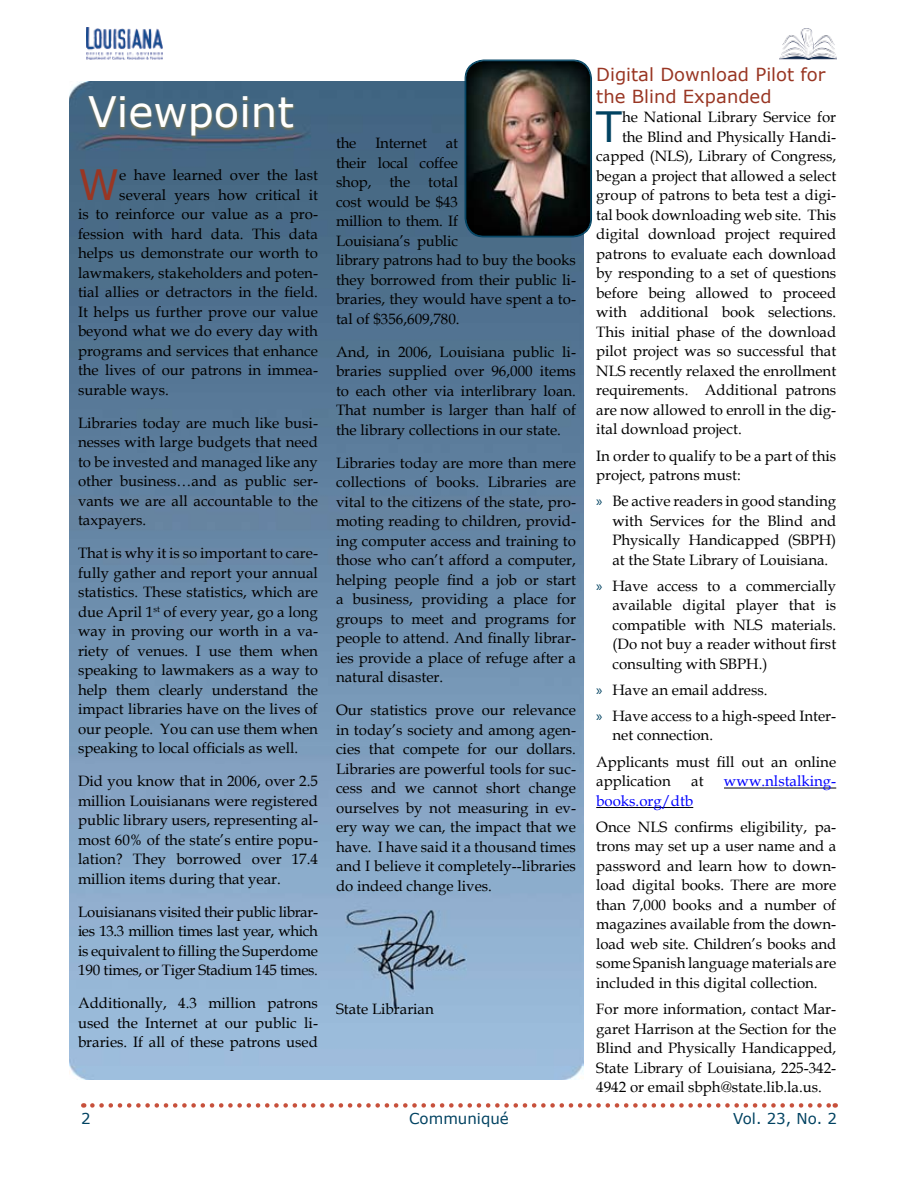
<style>
.page{position:relative;width:918px;height:1188px;background:#fff}
.page>*{position:absolute;margin:0;border:0;box-sizing:border-box;transform-origin:0 0}
.t1{font:42px "Verdana";color:#fff}
.t2{font:41.85px "Verdana";color:#993623}
.t3{font:41.85px "Verdana";color:#004261}
.t4{font:18px/21.6px "Verdana";color:#993623}
.t5{font:15px/19.5px "Book Antiqua";color:#000;text-align:justify}
.t6{font:15px "Book Antiqua";color:#00f}
.t7{font:15px "Verdana";color:#004261}
.t8{font:15px/26px "Myriad Pro";color:#004261}
</style>
<div class="page">
<svg style="left:92px;top:1103px;width:744px;height:5px"></svg>
<img style="left:780px;top:28px;width:57px;height:32px">
<img style="left:86px;top:28px;width:76px;height:32px">
<img style="left:69px;top:81px;width:514px;height:999px">
<div style="left:86px;top:95px;width:210px;height:46px;background:#9a813c;opacity:.75"></div>
<img style="left:465px;top:59px;width:127px;height:178px">
<hr style="left:724px;top:788px;width:112px;height:1px;background:#000">
<hr style="left:596px;top:807px;width:97px;height:1px;background:#000">
<h1 class="t1" style="left:88px;top:85px;width:207px">Viewpoint</h1>
<h2 class="t2" style="left:78px;top:158px;width:43px">W</h2>
<p class="t5" style="left:119px;top:165px;width:200px">e have learned over the last</p>
<p class="t5" style="left:119px;top:185px;width:200px">several years how critical it</p>
<p class="t5" style="left:78px;top:204px;width:241px">is to reinforce our value as a pro-</p>
<p class="t5" style="left:78px;top:224px;width:242px">fession with hard data. This data</p>
<p class="t5" style="left:78px;top:243px;width:241px">helps us demonstrate our worth to</p>
<p class="t5" style="left:78px;top:263px;width:241px">lawmakers, stakeholders and poten-</p>
<p class="t5" style="left:78px;top:282px;width:241px">tial allies or detractors in the field.</p>
<p class="t5" style="left:78px;top:302px;width:241px">It helps us further prove our value</p>
<p class="t5" style="left:78px;top:321px;width:241px">beyond what we do every day with</p>
<p class="t5" style="left:78px;top:341px;width:241px">programs and services that enhance</p>
<p class="t5" style="left:78px;top:360px;width:241px">the lives of our patrons in immea-</p>
<p class="t5" style="left:78px;top:380px;width:92px">surable ways.</p>
<p class="t5" style="left:78px;top:413px;width:241px">Libraries today are much like busi&shy;nesses with large budgets that need to be invested and managed like any other business…and as public ser&shy;vants we are all accountable to the taxpayers.</p>
<p class="t5" style="left:78px;top:543px;width:242px">That is why it is so important to care&shy;fully gather and report your annual statistics. These statistics, which are due April 1<sup>st</sup> of every year, go a long way in proving our worth in a va&shy;riety of venues. I use them when speaking to lawmakers as a way to help them clearly understand the impact libraries have on the lives of our people. You can use them when speaking to local officials as well.</p>
<p class="t5" style="left:78px;top:771px;width:241px">Did you know that in 2006, over 2.5 million Louisianans were registered public library users, representing al&shy;most 60% of the state’s entire popu&shy;lation? They borrowed over 17.4 million items during that year.</p>
<p class="t5" style="left:78px;top:902px;width:242px">Louisianans visited their public librar&shy;ies 13.3 million times last year, which is equivalent to filling the Superdome 190 times, or Tiger Stadium 145 times.</p>
<p class="t5" style="left:78px;top:993px;width:242px">Additionally, 4.3 million patrons used the Internet at our public li&shy;braries. If all of these patrons used</p>
<p class="t5" style="left:336px;top:133px;width:22px">the</p>
<p class="t5" style="left:375px;top:133px;width:53px">Internet</p>
<p class="t5" style="left:336px;top:133px;width:241px;text-align:left;text-indent:110px">at<br>their local coffee<br>shop, the total<br>cost would be $43<br>million to them. If<br>Louisiana’s public<br>library patrons had to buy the books they borrowed from their public li&shy;braries, they would have spent a to&shy;tal of $356,609,780.</p>
<p class="t5" style="left:336px;top:341px;width:242px">And, in 2006, Louisiana public li&shy;braries supplied over 96,000 items to each other via interlibrary loan.<br>That number is larger than half of the library collections in our state.</p>
<p class="t5" style="left:336px;top:452px;width:242px">Libraries today are more than mere collections of books. Libraries are vital to the citizens of the state, pro&shy;moting reading to children, provid&shy;ing computer access and training to those who can’t afford a computer, helping people find a job or start a business, providing a place for groups to meet and programs for people to attend. And finally librar&shy;ies provide a place of refuge after a natural disaster.</p>
<p class="t5" style="left:336px;top:700px;width:242px">Our statistics prove our relevance in today’s society and among agen&shy;cies that compete for our dollars.<br>Libraries are powerful tools for suc&shy;cess and we cannot short change ourselves by not measuring in ev&shy;ery way we can, the impact that we have. I have said it a thousand times and I believe it completely--libraries do indeed change lives.</p>
<p class="t5" style="left:336px;top:999px;width:99px">State Librarian</p>
<p class="t4" style="left:596px;top:63px;width:231px">Digital Download Pilot for the Blind Expanded</p>
<h2 class="t3" style="left:596px;top:100px;width:27px">T</h2>
<p class="t5" style="left:622px;top:107px;width:216px">he National Library Service for</p>
<p class="t5" style="left:622px;top:127px;width:216px">the Blind and Physically Handi-</p>
<p class="t5" style="left:596px;top:146px;width:241px">capped (NLS), Library of Congress,</p>
<p class="t5" style="left:596px;top:166px;width:242px">began a project that allowed a select</p>
<p class="t5" style="left:596px;top:185px;width:241px">group of patrons to beta test a digi-</p>
<p class="t5" style="left:596px;top:205px;width:242px">tal book downloading web site. This</p>
<p class="t5" style="left:596px;top:224px;width:241px">digital download project required</p>
<p class="t5" style="left:596px;top:244px;width:241px">patrons to evaluate each download</p>
<p class="t5" style="left:596px;top:263px;width:241px">by responding to a set of questions</p>
<p class="t5" style="left:596px;top:283px;width:241px">before being allowed to proceed</p>
<p class="t5" style="left:596px;top:302px;width:242px">with additional book selections.</p>
<p class="t5" style="left:596px;top:322px;width:241px">This initial phase of the download</p>
<p class="t5" style="left:596px;top:341px;width:241px">pilot project was so successful that</p>
<p class="t5" style="left:596px;top:361px;width:241px">NLS recently relaxed the enrollment</p>
<p class="t5" style="left:596px;top:380px;width:241px">requirements. Additional patrons</p>
<p class="t5" style="left:596px;top:400px;width:241px">are now allowed to enroll in the dig-</p>
<p class="t5" style="left:596px;top:419px;width:147px">ital download project.</p>
<p class="t5" style="left:596px;top:445px;width:241px">In order to qualify to be a part of this project, patrons must:</p>
<p class="t5" style="left:612px;top:491px;width:225px">Be active readers in good standing with Services for the Blind and Physically Handicapped (SBPH) at the State Library of Louisiana.</p>
<p class="t5" style="left:612px;top:576px;width:225px">Have access to a commercially available digital player that is compatible with NLS materials. (Do not buy a reader without first consulting with SBPH.)</p>
<p class="t5" style="left:612px;top:676px;width:225px;line-height:26px">Have an email address.<br>Have access to a high-speed Inter-</p>
<p class="t5" style="left:596px;top:722px;width:241px;line-height:26.2px;text-indent:16px">net connection.<br>Applicants must fill out an online</p>
<p class="t5" style="left:596px;top:771px;width:76px">application</p>
<p class="t5" style="left:691px;top:771px;width:14px">at</p>
<p class="t6" style="left:724px;top:771px;width:114px">www.nlstalking-</p>
<p class="t6" style="left:596px;top:790px;width:99px">books.org/dtb</p>
<p class="t5" style="left:596px;top:817px;width:242px">Once NLS confirms eligibility, pa&shy;trons may set up a user name and a password and learn how to down&shy;load digital books. There are more than 7,000 books and a number of magazines available from the down&shy;load web site. Children’s books and some Spanish language materials are included in this digital collection.</p>
<p class="t5" style="left:596px;top:999px;width:241px">For more information, contact Mar&shy;garet Harrison at the Section for the Blind and Physically Handicapped, State Library of Louisiana, 225-342- 4942 or email sbph@state.lib.la.us.</p>
<p class="t8" style="left:596px;top:488px;width:8px">»</p>
<p class="t8" style="left:596px;top:573px;width:8px">»</p>
<p class="t8" style="left:596px;top:677px;width:8px">» »</p>
<p class="t7" style="left:409px;top:1109px;width:101px">Communiqué</p>
<p class="t7" style="left:733px;top:1109px;width:105px">Vol. 23, No. 2</p>
</div>
